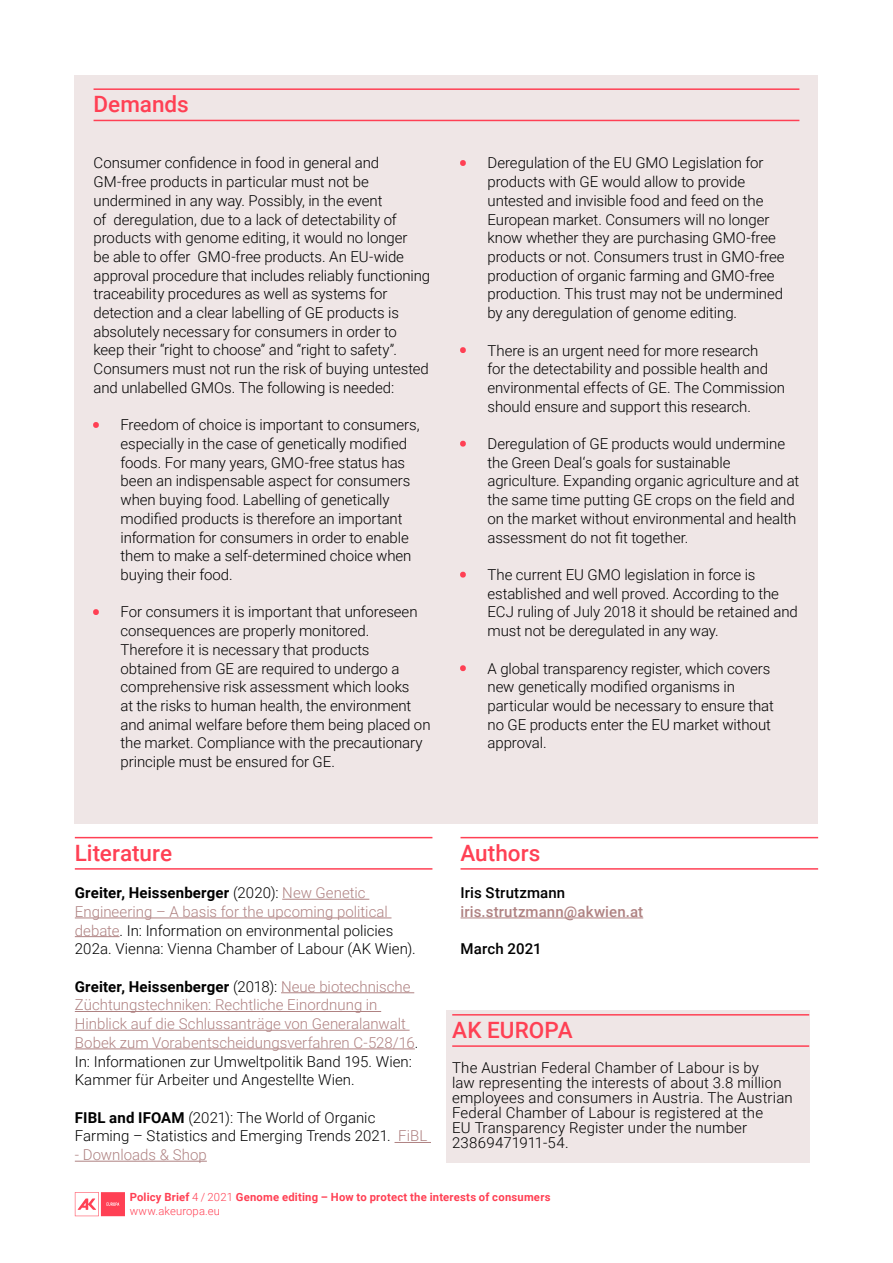
<style>
.page{position:relative;width:893px;height:1263px;background:#fff}
.page>*{position:absolute;margin:0;border:0;box-sizing:border-box;transform-origin:0 0}
.t1{font:500 22.5px "Roboto";color:#ff4054}
.t2{font:300 15px/18.8px "Roboto";letter-spacing:-.005em;color:#000}
.t3{font:300 15px/18.8px "Roboto";color:#af8282}
.t4{font:500 15px "Roboto";letter-spacing:.01em;color:#af8282}
.t5{font:500 15px "Roboto";letter-spacing:.01em;color:#000}
.t6{font:700 11.25px/14.1px "Roboto";letter-spacing:.02em;color:#ff4054}
.s1{color:#ff4054}
.s2{font-weight:700}
.s3{color:#af8282}
.s4{font-weight:700;color:#000}
.s5{color:#000}
.s6{font-weight:300}
</style>
<div class="page">
<svg style="left:75px;top:1192px;width:50px;height:24px"></svg>
<div style="left:75px;top:75px;width:743px;height:748px;background:#efe6e6"></div>
<hr style="left:94px;top:88px;width:705px;height:2px;background:#ff4054">
<hr style="left:94px;top:120px;width:705px;height:1px;background:#ff4054">
<hr style="left:75px;top:837px;width:357px;height:1px;background:#ff4054">
<hr style="left:75px;top:868px;width:357px;height:2px;background:#ff4054">
<hr style="left:282px;top:899px;width:87px;height:1px;background:#af8282">
<hr style="left:75px;top:917px;width:316px;height:1px;background:#af8282">
<hr style="left:75px;top:936px;width:45px;height:1px;background:#af8282">
<hr style="left:281px;top:992px;width:133px;height:1px;background:#af8282">
<hr style="left:75px;top:1011px;width:306px;height:1px;background:#af8282">
<hr style="left:75px;top:1030px;width:335px;height:1px;background:#af8282">
<hr style="left:75px;top:1048px;width:340px;height:1px;background:#af8282">
<hr style="left:395px;top:1142px;width:36px;height:1px;background:#af8282">
<hr style="left:75px;top:1161px;width:132px;height:1px;background:#af8282">
<hr style="left:460px;top:837px;width:358px;height:1px;background:#ff4054">
<hr style="left:460px;top:868px;width:358px;height:2px;background:#ff4054">
<hr style="left:460px;top:917px;width:183px;height:1px;background:#af8282">
<div style="left:446px;top:1010px;width:364px;height:152px;background:#efe6e6"></div>
<hr style="left:452px;top:1014px;width:357px;height:1px;background:#ff4054">
<hr style="left:452px;top:1045px;width:357px;height:2px;background:#ff4054">
<h1 class="t1" style="left:94px;top:88px;width:97px">Demands</h1>
<p class="t2" style="left:94px;top:153px;width:338px">Consumer confidence in food in general and GM-free products in particular must not be undermined in any way. Possibly, in the event<br>of deregulation, due to a lack of detectability of products with genome editing, it would no longer<br>be able to offer GMO-free products. An EU-wide approval procedure that includes reliably functioning traceability procedures as well as systems for detection and a clear labelling of GE products is absolutely necessary for consumers in order to keep their “right to choose” and “right to safety”.<br>Consumers must not run the risk of buying untested and unlabelled GMOs. The following is needed:</p>
<p class="t2" style="left:121px;top:415px;width:301px;text-indent:-27px"><span class="s1">•</span> Freedom of choice is important to consumers, especially in the case of genetically modified foods. For many years, GMO-free status has been an indispensable aspect for consumers when buying food. Labelling of genetically modified products is therefore an important information for consumers in order to enable them to make a self-determined choice when buying their food.</p>
<p class="t2" style="left:121px;top:602px;width:312px;text-indent:-27px"><span class="s1">•</span> For consumers it is important that unforeseen consequences are properly monitored.<br>Therefore it is necessary that products<br>obtained from GE are required to undergo a comprehensive risk assessment which looks<br>at the risks to human health, the environment and animal welfare before them being placed on the market. Compliance with the precautionary principle must be ensured for GE.</p>
<p class="t2" style="left:487px;top:153px;width:299px;text-indent:-27px"><span class="s1">•</span> Deregulation of the EU GMO Legislation for products with GE would allow to provide untested and invisible food and feed on the European market. Consumers will no longer know whether they are purchasing GMO-free products or not. Consumers trust in GMO-free production of organic farming and GMO-free production. This trust may not be undermined by any deregulation of genome editing.</p>
<p class="t2" style="left:487px;top:340px;width:299px;text-indent:-27px"><span class="s1">•</span> There is an urgent need for more research<br>for the detectability and possible health and environmental effects of GE. The Commission should ensure and support this research.</p>
<p class="t2" style="left:487px;top:434px;width:313px;text-indent:-27px"><span class="s1">•</span> Deregulation of GE products would undermine the Green Deal‘s goals for sustainable agriculture. Expanding organic agriculture and at the same time putting GE crops on the field and on the market without environmental and health assessment do not fit together.</p>
<p class="t2" style="left:487px;top:565px;width:312px;text-indent:-27px"><span class="s1">•</span> The current EU GMO legislation in force is established and well proved. According to the ECJ ruling of July 2018 it should be retained and must not be deregulated in any way.</p>
<p class="t2" style="left:487px;top:658px;width:288px;text-indent:-27px"><span class="s1">•</span> A global transparency register, which covers new genetically modified organisms in particular would be necessary to ensure that no GE products enter the EU market without approval.</p>
<h1 class="t1" style="left:75px;top:837px;width:99px">Literature</h1>
<p class="t2" style="left:75px;top:883px;width:342px"><span class="s2">Greiter, Heissenberger</span> (2020): <span class="s3">New Genetic Engineering – A basis for the upcoming political debate</span>. In: Information on environmental policies 202a. Vienna: Vienna Chamber of Labour (AK Wien).</p>
<p class="t3" style="left:75px;top:976px;width:345px"><span class="s4">Greiter, Heissenberger</span> <span class="s5">(2018):</span> Neue biotechnische Züchtungstechniken: Rechtliche Einordnung in Hinblick auf die Schlussanträge von Generalanwalt Bobek zum Vorabentscheidungsverfahren C-528/16<span class="s5">.<br>In: Informationen zur Umweltpolitik Band 195. Wien:<br>Kammer für Arbeiter und Angestellte Wien.</span></p>
<p class="t2" style="left:75px;top:1107px;width:354px"><span class="s2">FIBL and IFOAM</span> (2021): The World of Organic<br>Farming – Statistics and Emerging Trends 2021. <span class="s3">FiBL</span></p>
<p class="t3" style="left:75px;top:1145px;width:134px">- Downloads &amp; Shop</p>
<h1 class="t1" style="left:460px;top:837px;width:81px">Authors</h1>
<p class="t5" style="left:460px;top:882px;width:106px">Iris Strutzmann</p>
<p class="t4" style="left:460px;top:901px;width:184px">iris.strutzmann@akwien.at</p>
<p class="t5" style="left:460px;top:938px;width:83px">March 2021</p>
<h1 class="t1" style="left:452px;top:1014px;width:122px">AK EUROPA</h1>
<p class="t2" style="left:452px;top:1059px;width:342px;line-height:15px">The Austrian Federal Chamber of Labour is by<br>law representing the interests of about 3.8 million employees and consumers in Austria. The Austrian Federal Chamber of Labour is registered at the<br>EU Transparency Register under the number 23869471911-54.</p>
<p class="t6" style="left:130px;top:1190px;width:422px">Policy Brief <span class="s6">4 / 2021</span> Genome editing – How to protect the interests of consumers <span class="s6">www.akeuropa.eu</span></p>
</div>
